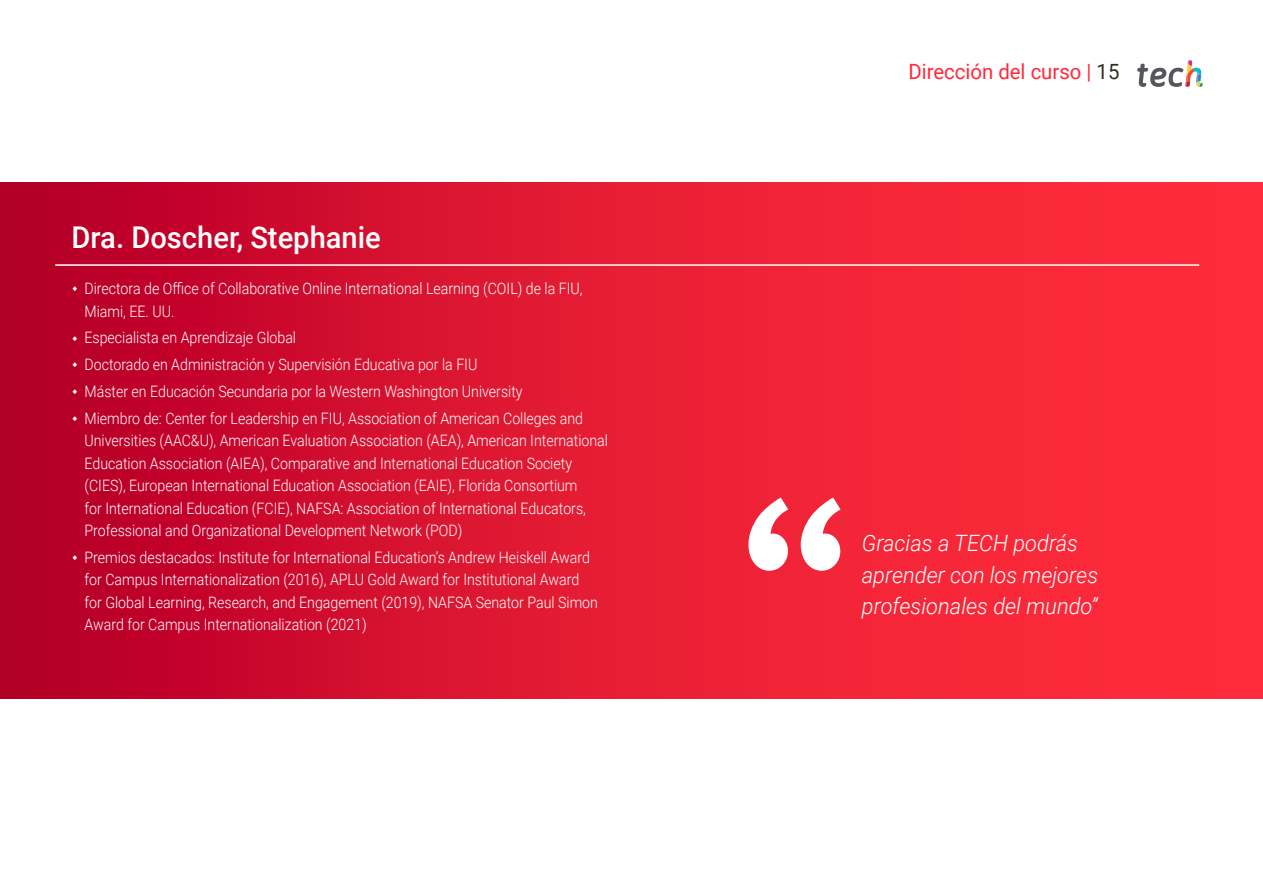
<style>
.page{position:relative;width:1263px;height:893px;background:#fff}
.page>*{position:absolute;margin:0;border:0;box-sizing:border-box;transform-origin:0 0}
.t1{font:500 30px "Roboto";color:#fff}
.t2{font:italic 300 22.5px/31.5px "Roboto";color:#fff}
.t3{font:21px "Roboto";color:#ff293a}
.t4{font:300 15.75px/22.5px "Roboto";color:#fff;scale:.9 1}
.s1{color:#312e20}
</style>
<div class="page">
<svg style="left:1137px;top:60px;width:66px;height:27px"></svg>
<div style="left:0;top:182px;width:1263px;height:516px;background:linear-gradient(to right,#ba0028,#ff333e)"></div>
<svg style="left:748px;top:497px;width:92px;height:74px"></svg>
<hr style="left:55px;top:264px;width:1144px;height:2px;background:#fff">
<svg style="left:73px;top:286px;width:4px;height:5px"></svg>
<svg style="left:73px;top:336px;width:4px;height:5px"></svg>
<svg style="left:73px;top:362px;width:4px;height:5px"></svg>
<svg style="left:73px;top:389px;width:4px;height:5px"></svg>
<svg style="left:73px;top:416px;width:4px;height:5px"></svg>
<svg style="left:73px;top:555px;width:4px;height:5px"></svg>
<h1 class="t1" style="left:71px;top:216px;width:311px">Dra. Doscher, Stephanie</h1>
<p class="t4" style="left:85px;top:277px;width:555px">Directora de Office of Collaborative Online International Learning (COIL) de la FIU,<br>Miami, EE. UU.</p>
<p class="t4" style="left:85px;top:324px;width:555px;line-height:26.7px">Especialista en Aprendizaje Global<br>Doctorado en Administración y Supervisión Educativa por la FIU<br>Máster en Educación Secundaria por la Western Washington University<br>Miembro de: Center for Leadership en FIU, Association of American Colleges and</p>
<p class="t4" style="left:85px;top:429px;width:583px">Universities (AAC&amp;U), American Evaluation Association (AEA), American International Education Association (AIEA), Comparative and International Education Society (CIES), European International Education Association (EAIE), Florida Consortium<br>for International Education (FCIE), NAFSA: Association of International Educators, Professional and Organizational Development Network (POD)</p>
<p class="t4" style="left:85px;top:545px;width:572px">Premios destacados: Institute for International Education’s Andrew Heiskell Award for Campus Internationalization (2016), APLU Gold Award for Institutional Award for Global Learning, Research, and Engagement (2019), NAFSA Senator Paul Simon Award for Campus Internationalization (2021)</p>
<h3 class="t3" style="left:908px;top:57px;width:213px">Dirección del curso | <span class="s1">15</span></h3>
<h2 class="t2" style="left:862px;top:526px;width:238px">Gracias a TECH podrás aprender con los mejores profesionales del mundo”</h2>
</div>
